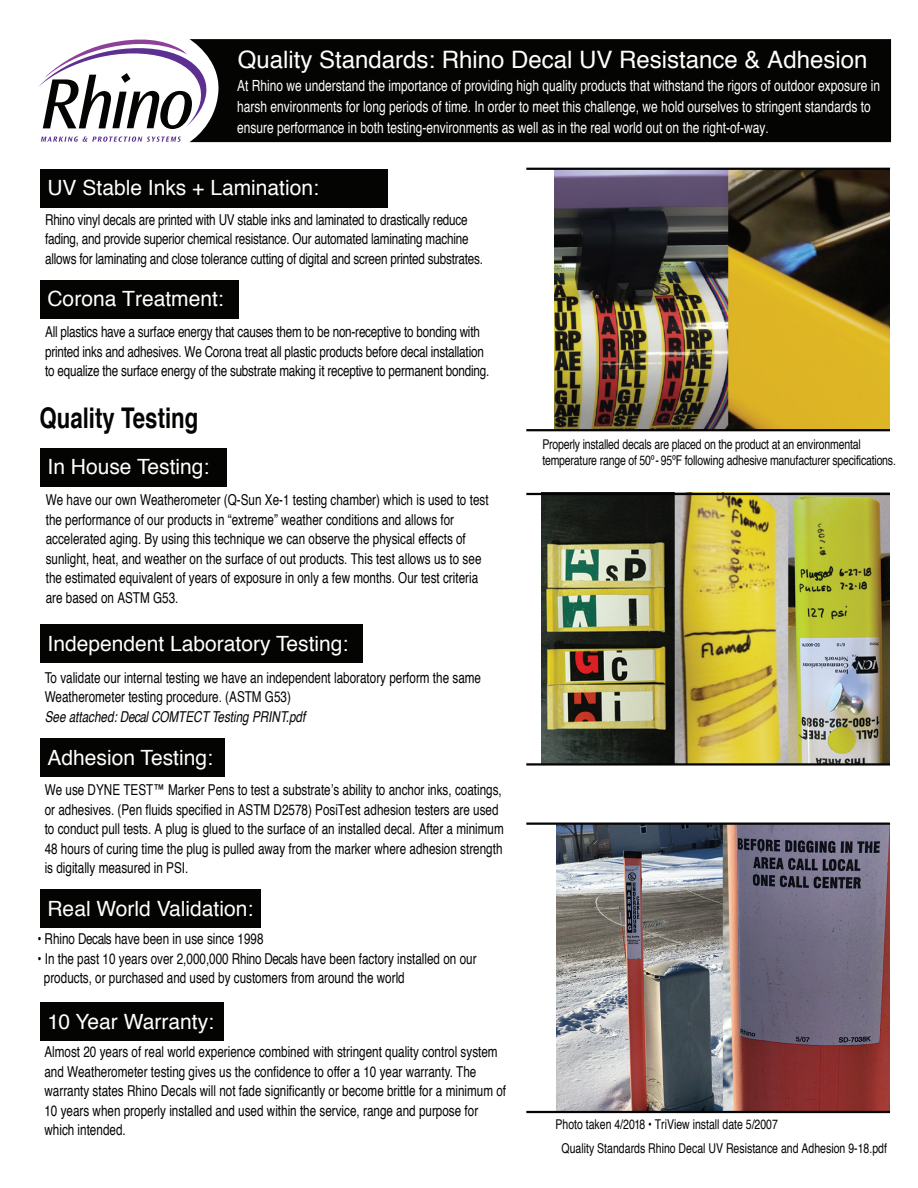
<style>
.page{position:relative;width:918px;height:1188px;background:#fff}
.page>*{position:absolute;margin:0;border:0;box-sizing:border-box;transform-origin:0 0}
.t1{font:700 28.5px "Helvetica";color:#040503;scale:.78 1}
.t2{font:24px "Helvetica";color:#fff}
.t3{font:21px "Helvetica";color:#fff}
.t4{font:15.45px/21px "Helvetica";color:#fff;scale:.78 1}
.t5{font:15px/19.5px "Helvetica";color:#040503;scale:.78 1}
.t6{font:italic 15px "Helvetica";color:#040503;scale:.78 1}
.t7{font:13.5px/16.5px "Helvetica";letter-spacing:-.015em;color:#040503;scale:.78 1}
</style>
<div class="page">
<img style="left:542px;top:495px;width:348px;height:268px">
<img style="left:554px;top:170px;width:336px;height:259px">
<img style="left:556px;top:825px;width:334px;height:286px">
<div style="left:40px;top:169px;width:348px;height:39px;background:#040503"></div>
<div style="left:40px;top:448px;width:187px;height:39px;background:#040503"></div>
<div style="left:40px;top:625px;width:322px;height:38px;background:#040503"></div>
<div style="left:40px;top:889px;width:221px;height:38px;background:#040503"></div>
<div style="left:40px;top:1002px;width:183px;height:39px;background:#040503"></div>
<div style="left:190px;top:39px;width:701px;height:103px;background:#040503"></div>
<div style="left:40px;top:280px;width:199px;height:39px;background:#040503"></div>
<div style="left:40px;top:739px;width:185px;height:38px;background:#040503"></div>
<svg style="left:41px;top:137px;width:140px;height:5px"></svg>
<svg style="left:39px;top:39px;width:170px;height:90px"></svg>
<hr style="left:526px;top:168px;width:364px;height:2px;background:#040503">
<hr style="left:526px;top:429px;width:364px;height:2px;background:#040503">
<hr style="left:526px;top:493px;width:364px;height:2px;background:#040503">
<hr style="left:526px;top:763px;width:364px;height:3px;background:#040503">
<hr style="left:526px;top:823px;width:364px;height:2px;background:#040503">
<hr style="left:526px;top:1111px;width:364px;height:2px;background:#040503">
<h2 class="t2" style="left:238px;top:42px;width:631px">Quality Standards: Rhino Decal UV Resistance &amp; Adhesion</h2>
<p class="t4" style="left:237px;top:76px;width:826px">At Rhino we understand the importance of providing high quality products that withstand the rigors of outdoor exposure in harsh environments for long periods of time. In order to meet this challenge, we hold ourselves to stringent standards to ensure performance in both testing-environments as well as in the real world out on the right-of-way.</p>
<h3 class="t3" style="left:48px;top:172px;width:273px">UV Stable Inks + Lamination:</h3>
<p class="t5" style="left:45px;top:210px;width:563px">Rhino vinyl decals are printed with UV stable inks and laminated to drastically reduce fading, and provide superior chemical resistance. Our automated laminating machine allows for laminating and close tolerance cutting of digital and screen printed substrates.</p>
<h3 class="t3" style="left:48px;top:283px;width:178px">Corona Treatment:</h3>
<p class="t5" style="left:45px;top:323px;width:571px">All plastics have a surface energy that causes them to be non-receptive to bonding with printed inks and adhesives. We Corona treat all plastic products before decal installation to equalize the surface energy of the substrate making it receptive to permanent bonding.</p>
<h1 class="t1" style="left:39px;top:394px;width:205px">Quality Testing</h1>
<h3 class="t3" style="left:48px;top:450px;width:163px">In House Testing:</h3>
<p class="t5" style="left:46px;top:491px;width:569px">We have our own Weatherometer (Q-Sun Xe-1 testing chamber) which is used to test the performance of our products in “extreme” weather conditions and allows for accelerated aging. By using this technique we can observe the physical effects of sunlight, heat, and weather on the surface of out products. This test allows us to see the estimated equivalent of years of exposure in only a few months. Our test criteria are based on ASTM G53.</p>
<h3 class="t3" style="left:48px;top:627px;width:302px">Independent Laboratory Testing:</h3>
<p class="t5" style="left:45px;top:668px;width:561px">To validate our internal testing we have an independent laboratory perform the same<br>Weatherometer testing procedure. (ASTM G53)</p>
<p class="t6" style="left:45px;top:705px;width:336px">See attached: Decal COMTECT Testing PRINT.pdf</p>
<h3 class="t3" style="left:48px;top:741px;width:167px">Adhesion Testing:</h3>
<p class="t5" style="left:45px;top:781px;width:590px">We use DYNE TEST™ Marker Pens to test a substrate’s ability to anchor inks, coatings, or adhesives. (Pen fluids specified in ASTM D2578) PosiTest adhesion testers are used to conduct pull tests. A plug is glued to the surface of an installed decal. After a minimum 48 hours of curing time the plug is pulled away from the marker where adhesion strength is digitally measured in PSI.</p>
<h3 class="t3" style="left:48px;top:892px;width:207px">Real World Validation:</h3>
<p class="t5" style="left:37px;top:930px;width:291px">• Rhino Decals have been in use since 1998</p>
<p class="t5" style="left:44px;top:949px;width:556px;text-indent:-7px">• In the past 10 years over 2,000,000 Rhino Decals have been factory installed on our products, or purchased and used by customers from around the world</p>
<h3 class="t3" style="left:48px;top:1005px;width:168px">10 Year Warranty:</h3>
<p class="t5" style="left:44px;top:1043px;width:593px">Almost 20 years of real world experience combined with stringent quality control system and Weatherometer testing gives us the confidence to offer a 10 year warranty. The warranty states Rhino Decals will not fade significantly or become brittle for a minimum of 10 years when properly installed and used within the service, range and purpose for which intended.</p>
<p class="t7" style="left:542px;top:436px;width:455px">Properly installed decals are placed on the product at an environmental temperature range of 50º- 95ºF following adhesive manufacturer specifications.</p>
<p class="t7" style="left:556px;top:1117px;width:287px">Photo taken 4/2018 • TriView install date 5/2007</p>
<p class="t7" style="left:562px;top:1140px;width:419px">Quality Standards Rhino Decal UV Resistance and Adhesion 9-18.pdf</p>
</div>
